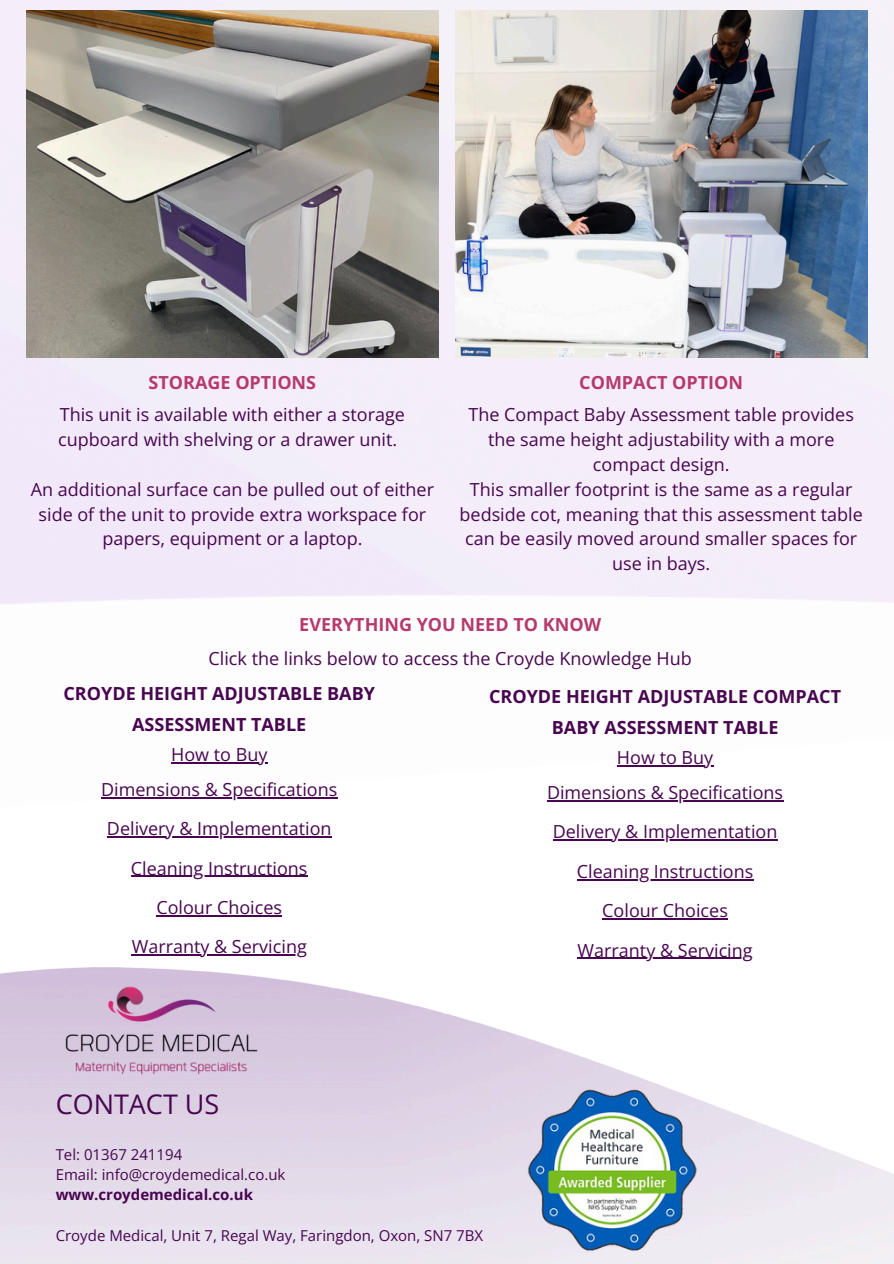
<style>
.page{position:relative;width:894px;height:1264px;background:#fff}
.page>*{position:absolute;margin:0;border:0;box-sizing:border-box;transform-origin:0 0}
.t1{font:27px "Open Sans";color:#480550}
.t2{font:18px/24.8px "Open Sans";color:#480550;text-align:center}
.t3{font:700 18px/30.3px "Open Sans";color:#480550;text-align:center}
.t4{font:700 18px "Open Sans";color:#b63a6e}
.t5{font:15px "Open Sans";color:#480550}
.t6{font:700 15px "Open Sans";color:#480550}
</style>
<div class="page">
<img style="left:0;top:0;width:893px;height:802px">
<img style="left:56px;top:980px;width:212px;height:101px">
<img style="left:523px;top:1082px;width:176px;height:175px">
<img style="left:455px;top:10px;width:412px;height:348px">
<img style="left:26px;top:10px;width:412px;height:348px">
<hr style="left:171px;top:762px;width:96px;height:1px;background:#480550">
<hr style="left:101px;top:797px;width:236px;height:1px;background:#480550">
<hr style="left:107px;top:836px;width:224px;height:1px;background:#480550">
<hr style="left:131px;top:875px;width:176px;height:1px;background:#480550">
<hr style="left:156px;top:915px;width:126px;height:1px;background:#480550">
<hr style="left:132px;top:954px;width:175px;height:1px;background:#480550">
<hr style="left:616px;top:765px;width:97px;height:1px;background:#480550">
<hr style="left:547px;top:800px;width:236px;height:1px;background:#480550">
<hr style="left:552px;top:839px;width:225px;height:1px;background:#480550">
<hr style="left:576px;top:879px;width:177px;height:1px;background:#480550">
<hr style="left:602px;top:918px;width:125px;height:1px;background:#480550">
<hr style="left:577px;top:957px;width:175px;height:1px;background:#480550">
<h1 class="t4" style="left:148px;top:370px;width:169px">STORAGE OPTIONS</h1>
<p class="t2" style="left:58px;top:402px;width:348px;text-align:left">This unit is available with either a storage cupboard with shelving or a drawer unit.</p>
<p class="t2" style="left:31px;top:476px;width:404px">An additional surface can be pulled out of either side of the unit to provide extra workspace for papers, equipment or a laptop.</p>
<p class="t4" style="left:579px;top:370px;width:165px">COMPACT OPTION</p>
<p class="t2" style="left:459px;top:402px;width:404px">The Compact Baby Assessment table provides the same height adjustability with a more compact design.<br>This smaller footprint is the same as a regular bedside cot, meaning that this assessment table can be easily moved around smaller spaces for use in bays.</p>
<h3 class="t4" style="left:299px;top:611px;width:303px">EVERYTHING YOU NEED TO KNOW</h3>
<p class="t2" style="left:208px;top:645px;width:484px">Click the links below to access the Croyde Knowledge Hub</p>
<h3 class="t3" style="left:63px;top:678px;width:313px">CROYDE HEIGHT ADJUSTABLE BABY<br>ASSESSMENT TABLE</h3>
<h3 class="t2" style="left:171px;top:741px;width:98px">How to Buy</h3>
<h2 class="t2" style="left:101px;top:776px;width:237px">Dimensions &amp; Specifications</h2>
<h3 class="t2" style="left:107px;top:815px;width:226px">Delivery &amp; Implementation</h3>
<h3 class="t2" style="left:131px;top:848px;width:178px;line-height:39.3px">Cleaning Instructions<br>Colour Choices</h3>
<h3 class="t2" style="left:132px;top:934px;width:176px">Warranty &amp; Servicing</h3>
<p class="t3" style="left:489px;top:681px;width:353px">CROYDE HEIGHT ADJUSTABLE COMPACT<br>BABY ASSESSMENT TABLE</p>
<p class="t2" style="left:616px;top:744px;width:98px">How to Buy</p>
<p class="t2" style="left:547px;top:779px;width:237px">Dimensions &amp; Specifications</p>
<p class="t2" style="left:552px;top:819px;width:226px">Delivery &amp; Implementation</p>
<p class="t2" style="left:576px;top:851px;width:178px;line-height:39.3px">Cleaning Instructions<br>Colour Choices</p>
<p class="t2" style="left:577px;top:937px;width:176px">Warranty &amp; Servicing</p>
<p class="t1" style="left:56px;top:1084px;width:165px">CONTACT US</p>
<p class="t5" style="left:56px;top:1143px;width:128px">Tel: 01367 241194</p>
<p class="t5" style="left:56px;top:1163px;width:231px">Email: info@croydemedical.co.uk</p>
<h2 class="t6" style="left:56px;top:1184px;width:199px">www.croydemedical.co.uk</h2>
<h2 class="t5" style="left:56px;top:1224px;width:429px">Croyde Medical, Unit 7, Regal Way, Faringdon, Oxon, SN7 7BX</h2>
</div>
